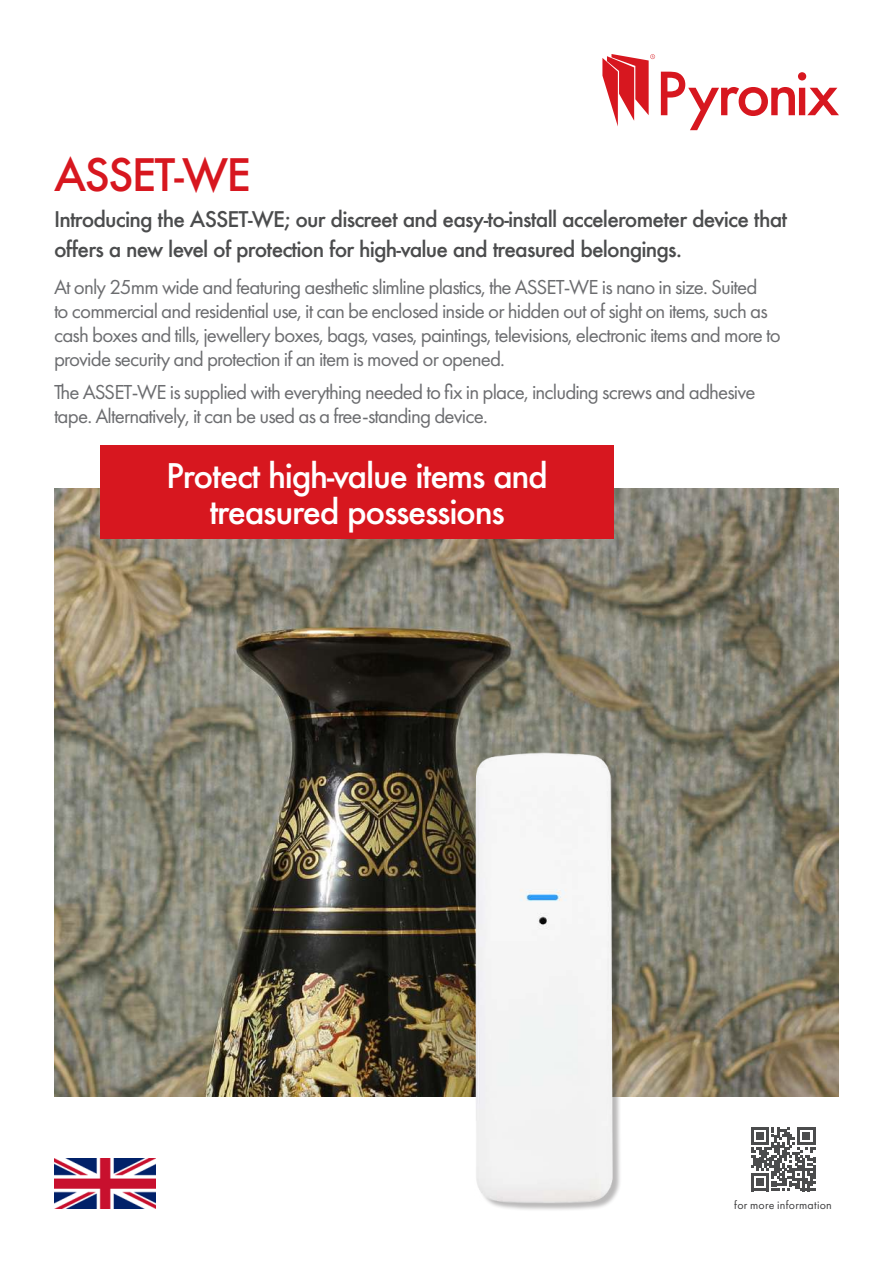
<style>
.page{position:relative;width:893px;height:1263px;background:#fff}
.page>*{position:absolute;margin:0;border:0;box-sizing:border-box;transform-origin:0 0}
.t1{font:500 43.5px "Futura";letter-spacing:-.04em;color:#d7171f}
.t2{font:500 33px/36px "Futura";letter-spacing:-.04em;color:#fff;text-align:center}
.t3{font:21px/24px "Futura PT";letter-spacing:-.04em;color:#6c6d70}
.t4{font:500 21px/29.8px "Futura";letter-spacing:-.04em;color:#4b4c4d}
.t5{font:12px "Futura PT";letter-spacing:.015em;color:#3e3e3f}
</style>
<div class="page">
<img style="left:54px;top:488px;width:785px;height:608px">
<img style="left:54px;top:1158px;width:102px;height:51px">
<svg style="left:751px;top:1127px;width:64px;height:64px"></svg>
<svg style="left:661px;top:72px;width:178px;height:58px"></svg>
<svg style="left:602px;top:54px;width:53px;height:72px"></svg>
<div style="left:100px;top:445px;width:514px;height:94px;background:#d7171f"></div>
<img style="left:417px;top:739px;width:255px;height:471px">
<h1 class="t1" style="left:54px;top:145px;width:199px">ASSET-WE</h1>
<p class="t4" style="left:54px;top:204px;width:735px">Introducing the ASSET-WE; our discreet and easy-to-install accelerometer device that offers a new level of protection for high-value and treasured belongings.</p>
<p class="t3" style="left:54px;top:275px;width:728px">At only 25mm wide and featuring aesthetic slimline plastics, the ASSET-WE is nano in size. Suited<br>to commercial and residential use, it can be enclosed inside or hidden out of sight on items, such as cash boxes and tills, jewellery boxes, bags, vases, paintings, televisions, electronic items and more to provide security and protection if an item is moved or opened.</p>
<p class="t3" style="left:54px;top:380px;width:703px">The ASSET-WE is supplied with everything needed to fix in place, including screws and adhesive tape. Alternatively, it can be used as a free-standing device.</p>
<h2 class="t2" style="left:166px;top:457px;width:383px">Protect high-value items and treasured possessions</h2>
<p class="t5" style="left:734px;top:1198px;width:99px">for more information</p>
</div>
